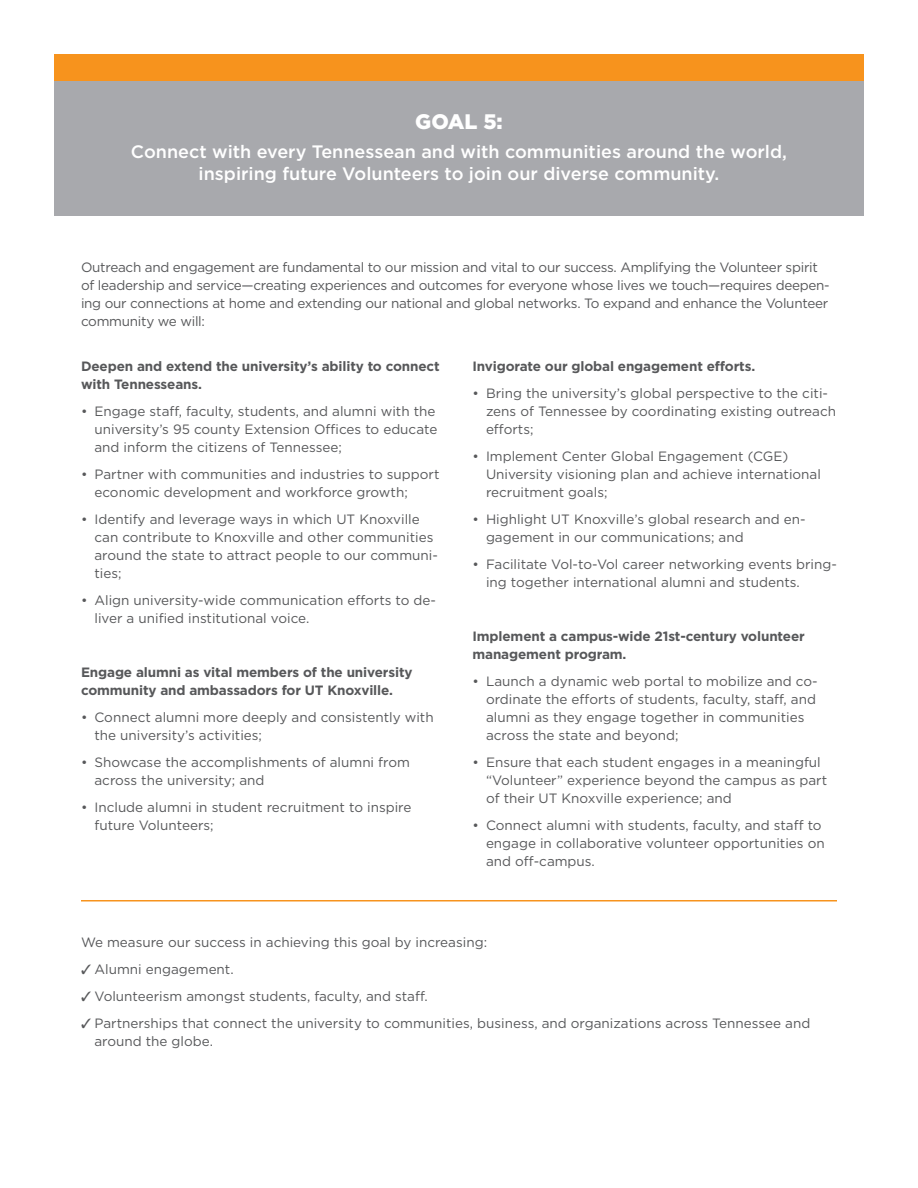
<style>
.page{position:relative;width:918px;height:1188px;background:#fff}
.page>*{position:absolute;margin:0;border:0;box-sizing:border-box;transform-origin:0 0}
.Goal{font:900 21px "Gotham";color:#fff}
.Goal_Body{font:500 18px/22.5px "Gotham";color:#fff;text-align:center}
.t1{font:13.5px/18px "Gotham";color:#57585a}
.t2{font:13.5px/18px "Gotham";letter-spacing:-.02em;color:#57585a}
.Body_Bold{font:700 13.5px/18px "Gotham";letter-spacing:-.01em;color:#57585a}
</style>
<div class="page">
<div style="left:54px;top:81px;width:810px;height:135px;background:#a8a9ad"></div>
<div style="left:54px;top:54px;width:810px;height:27px;background:#f7931d"></div>
<hr style="left:81px;top:900px;width:756px;height:2px;background:#f7931d">
<p class="Goal" style="left:415px;top:107px;width:89px">GOAL 5:</p>
<p class="Goal_Body" style="left:131px;top:140px;width:658px">Connect with every Tennessean and with communities around the world, inspiring future Volunteers to join our diverse community.</p>
<p class="t2" style="left:81px;top:258px;width:750px">Outreach and engagement are fundamental to our mission and vital to our success. Amplifying the Volunteer spirit of leadership and service—creating experiences and outcomes for everyone whose lives we touch—requires deepen&shy;ing our connections at home and extending our national and global networks. To expand and enhance the Volunteer community we will:</p>
<p class="Body_Bold" style="left:81px;top:357px;width:360px">Deepen and extend the university’s ability to connect with Tennesseans.</p>
<p class="t1" style="left:94px;top:402px;width:344px;text-indent:-14px">• Engage staff, faculty, students, and alumni with the university’s 95 county Extension Offices to educate and inform the citizens of Tennessee;</p>
<p class="t1" style="left:94px;top:465px;width:347px;text-indent:-14px">• Partner with communities and industries to support economic development and workforce growth;</p>
<p class="t1" style="left:94px;top:510px;width:345px;text-indent:-14px">• Identify and leverage ways in which UT Knoxville can contribute to Knoxville and other communities around the state to attract people to our communi&shy;ties;</p>
<p class="t1" style="left:94px;top:591px;width:343px;text-indent:-14px">• Align university-wide communication efforts to de&shy;liver a unified institutional voice.</p>
<p class="Body_Bold" style="left:81px;top:663px;width:333px">Engage alumni as vital members of the university community and ambassadors for UT Knoxville.</p>
<p class="t1" style="left:94px;top:708px;width:341px;text-indent:-14px">• Connect alumni more deeply and consistently with the university’s activities;</p>
<p class="t1" style="left:94px;top:753px;width:317px;text-indent:-14px">• Showcase the accomplishments of alumni from across the university; and</p>
<p class="t1" style="left:94px;top:798px;width:318px;text-indent:-14px">• Include alumni in student recruitment to inspire future Volunteers;</p>
<p class="Body_Bold" style="left:472px;top:357px;width:284px">Invigorate our global engagement efforts.</p>
<p class="t1" style="left:486px;top:384px;width:352px;text-indent:-14px">• Bring the university’s global perspective to the citi&shy;zens of Tennessee by coordinating existing outreach efforts;</p>
<p class="t1" style="left:486px;top:447px;width:337px;text-indent:-14px">• Implement Center Global Engagement (CGE)<br>University visioning plan and achieve international recruitment goals;</p>
<p class="t1" style="left:486px;top:510px;width:321px;text-indent:-14px">• Highlight UT Knoxville’s global research and en&shy;gagement in our communications; and</p>
<p class="t1" style="left:486px;top:555px;width:353px;text-indent:-14px">• Facilitate Vol-to-Vol career networking events bring&shy;ing together international alumni and students.</p>
<p class="Body_Bold" style="left:472px;top:627px;width:334px">Implement a campus-wide 21st-century volunteer management program.</p>
<p class="t1" style="left:486px;top:672px;width:333px;text-indent:-14px">• Launch a dynamic web portal to mobilize and co&shy;ordinate the efforts of students, faculty, staff, and alumni as they engage together in communities across the state and beyond;</p>
<p class="t1" style="left:486px;top:753px;width:343px;text-indent:-14px">• Ensure that each student engages in a meaningful “Volunteer” experience beyond the campus as part of their UT Knoxville experience; and</p>
<p class="t1" style="left:486px;top:816px;width:340px;text-indent:-14px">• Connect alumni with students, faculty, and staff to engage in collaborative volunteer opportunities on and off-campus.</p>
<p class="t1" style="left:81px;top:933px;width:408px">We measure our success in achieving this goal by increasing:</p>
<p class="t1" style="left:81px;top:960px;width:154px">✓ Alumni engagement.</p>
<p class="t1" style="left:81px;top:987px;width:348px">✓ Volunteerism amongst students, faculty, and staff.</p>
<p class="t1" style="left:94px;top:1014px;width:717px;text-indent:-14px">✓ Partnerships that connect the university to communities, business, and organizations across Tennessee and around the globe.</p>
</div>
